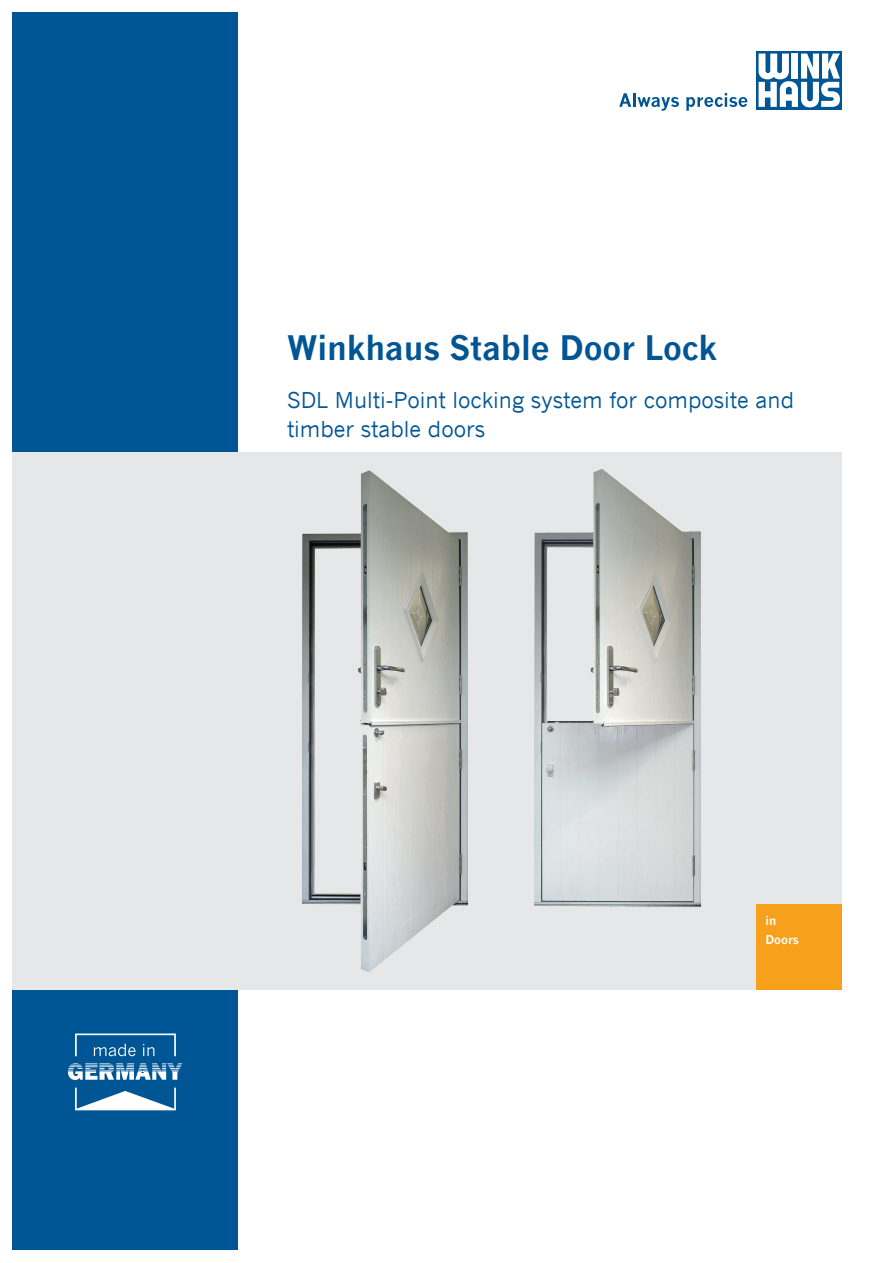
<style>
.page{position:relative;width:893px;height:1263px;background:#fff}
.page>*{position:absolute;margin:0;border:0;box-sizing:border-box;transform-origin:0 0}
.t1{font:700 33px "News Gothic";color:#005595}
.t2{font:21.75px/28.5px "News Gothic";color:#005595}
.t3{font:700 12px/19.5px "News Gothic";color:#fff}
</style>
<div class="page">
<svg style="left:756px;top:51px;width:86px;height:58px"></svg>
<svg style="left:759px;top:53px;width:81px;height:54px"></svg>
<svg style="left:619px;top:93px;width:60px;height:18px"></svg>
<svg style="left:686px;top:93px;width:61px;height:18px"></svg>
<div style="left:13px;top:13px;width:225px;height:1237px;background:#005595"></div>
<div style="left:13px;top:452px;width:829px;height:538px;background:#e6e7e9"></div>
<div style="left:757px;top:905px;width:85px;height:85px;background:#f6a01b"></div>
<svg style="left:75px;top:1087px;width:101px;height:23px"></svg>
<svg style="left:68px;top:1063px;width:114px;height:17px"></svg>
<svg style="left:75px;top:1033px;width:101px;height:23px"></svg>
<img style="left:534px;top:469px;width:167px;height:439px">
<img style="left:301px;top:470px;width:167px;height:502px">
<h1 class="t1" style="left:287px;top:327px;width:432px">Winkhaus Stable Door Lock</h1>
<p class="t2" style="left:287px;top:386px;width:509px">SDL Multi-Point locking system for composite and timber stable doors</p>
<p class="t3" style="left:765px;top:910px;width:35px">in<br>Doors</p>
</div>
